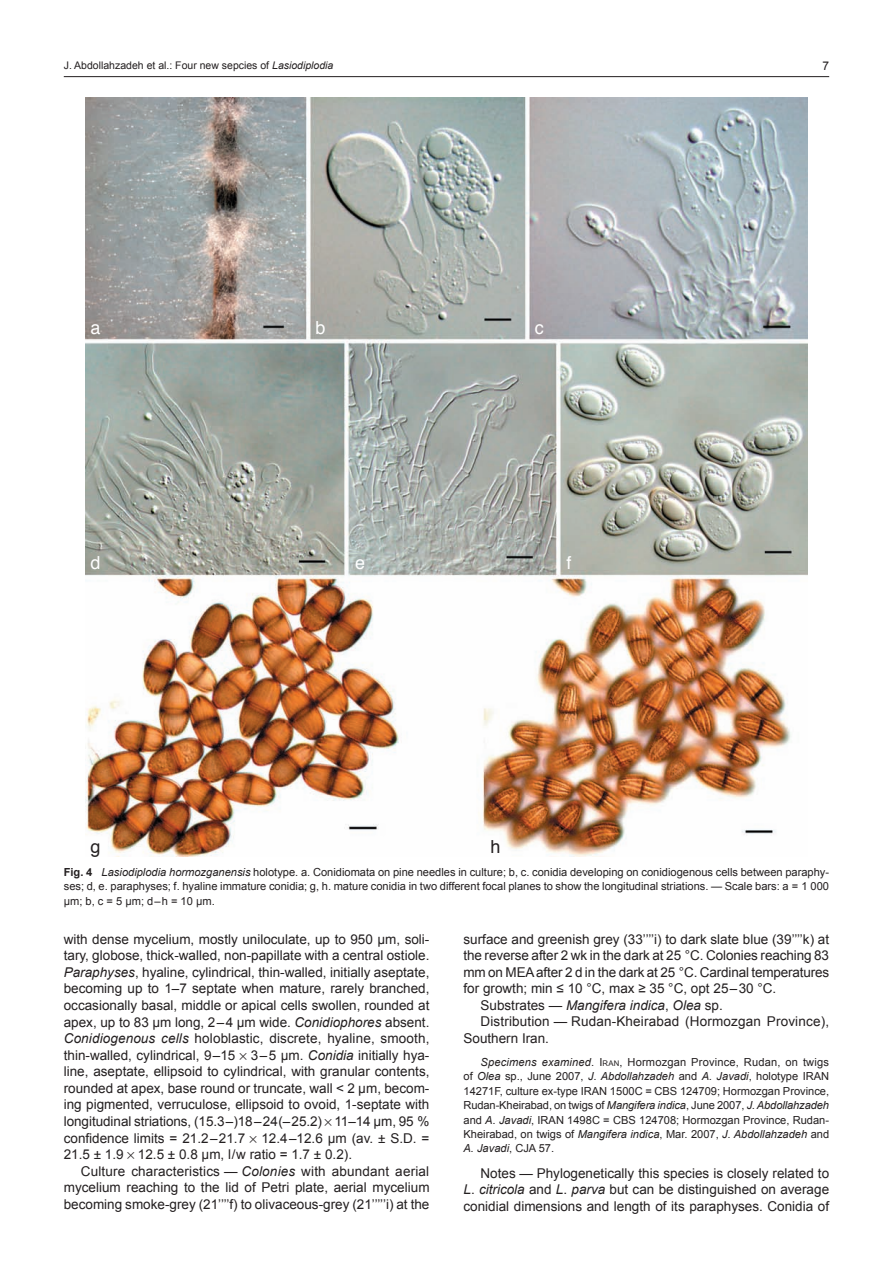
<style>
.page{position:relative;width:893px;height:1263px;background:#fff}
.page>*{position:absolute;margin:0;border:0;box-sizing:border-box;transform-origin:0 0}
.t1{font:18px "Helvetica";color:#fff}
.t2{font:18px "Helvetica";color:#231f20}
.t3{font:13.5px/16.6px "Arial";color:#231f20;text-align:justify}
.t4{font:italic 13.5px "Arial";color:#231f20}
.t5{font:11.1px/14.4px "Arial";color:#231f20;text-align:justify}
.t6{font:10.5px "Arial";color:#231f20}
.s1{font-style:italic}
.s2{font-weight:700}
.s3{font-style:normal}
.s4{font-size:7.8px}
</style>
<div class="page">
<hr style="left:64px;top:76px;width:765px;height:1px;background:#231f20">
<img style="left:85px;top:98px;width:723px;height:758px">
<p class="t6" style="left:64px;top:59px;width:271px">J. Abdollahzadeh et al.: Four new sepcies of <span class="s1">Lasiodiplodia</span></p>
<h1 class="t1" style="left:90px;top:312px;width:12px">a</h1>
<h1 class="t1" style="left:90px;top:548px;width:12px">d</h1>
<h1 class="t1" style="left:315px;top:312px;width:12px">b</h1>
<h1 class="t1" style="left:535px;top:312px;width:10px">c</h1>
<h1 class="t1" style="left:355px;top:548px;width:12px">e</h1>
<h1 class="t1" style="left:566px;top:548px;width:7px">f</h1>
<h1 class="t2" style="left:90px;top:831px;width:12px">g</h1>
<h1 class="t2" style="left:490px;top:831px;width:12px">h</h1>
<p class="t5" style="left:64px;top:865px;width:767px"><span class="s2">Fig. 4</span> <span class="s1">Lasiodiplodia hormozganensis</span> holotype. a. Conidiomata on pine needles in culture; b, c. conidia developing on conidiogenous cells between paraphy&shy;ses; d, e. paraphyses; f. hyaline immature conidia; g, h. mature conidia in two different focal planes to show the longitudinal striations. — Scale bars: a = 1 000 μm; b, c = 5 µm; d–h = 10 μm.</p>
<p class="t3" style="left:64px;top:930px;width:367px">with dense mycelium, mostly uniloculate, up to 950 μm, soli&shy;tary, globose, thick-walled, non-papillate with a central ostiole.<br><span class="s1">Paraphyses</span>, hyaline, cylindrical, thin-walled, initially aseptate, becoming up to 1–7 septate when mature, rarely branched, occasionally basal, middle or apical cells swollen, rounded at apex, up to 83 μm long, 2–4 μm wide. <span class="s1">Conidiophores</span> absent.<br><span class="s1">Conidiogenous cells</span> holoblastic, discrete, hyaline, smooth, thin-walled, cylindrical, 9–15 3–5 μm. <span class="s1">Conidia</span> initially hya&shy;line, aseptate, ellipsoid to cylindrical, with granular contents, rounded at apex, base round or truncate, wall &lt; 2 μm, becom&shy;ing pigmented, verruculose, ellipsoid to ovoid, 1-septate with longitudinal striations, (15.3–)18–24(–25.2) 11–14 μm, 95 % confidence limits = 21.2–21.7 12.4–12.6 μm (av. ± S.D. = 21.5 ± 1.9 12.5 ± 0.8 μm, l/w ratio = 1.7 ± 0.2).</p>
<p class="t3" style="left:64px;top:1163px;width:367px;text-indent:17px">Culture characteristics — <span class="s1">Colonies</span> with abundant aerial mycelium reaching to the lid of Petri plate, aerial mycelium becoming smoke-grey (21’’’’f) to olivaceous-grey (21’’’’’i) at the</p>
<p class="t3" style="left:463px;top:930px;width:367px">surface and greenish grey (33’’’’i) to dark slate blue (39’’’’k) at</p>
<p class="t3" style="left:463px;top:947px;width:367px">the reverse after 2 wk in the dark at 25 °C. Colonies reaching 83</p>
<p class="t3" style="left:463px;top:963px;width:367px">mm on MEA after 2 d in the dark at 25 °C. Cardinal temperatures</p>
<p class="t3" style="left:463px;top:980px;width:314px">for growth; min ≤ 10 °C, max ≥ 35 °C, opt 25–30 °C.</p>
<p class="t4" style="left:480px;top:997px;width:244px"><span class="s3">Substrates —</span> Mangifera indica<span class="s3">,</span> Olea <span class="s3">sp.</span></p>
<p class="t3" style="left:480px;top:1013px;width:350px">Distribution — Rudan-Kheirabad (Hormozgan Province),</p>
<p class="t3" style="left:463px;top:1029px;width:87px">Southern Iran.</p>
<p class="t5" style="left:463px;top:1055px;width:367px;text-indent:17px"><span class="s1">Specimens examined</span>. I<span class="s4">ran</span>, Hormozgan Province, Rudan, on twigs of <span class="s1">Olea</span> sp., June 2007, <span class="s1">J. Abdollahzadeh</span> and <span class="s1">A. Javadi</span>, holotype IRAN 14271F, culture ex-type IRAN 1500C = CBS 124709; Hormozgan Province, Rudan-Kheirabad, on twigs of <span class="s1">Mangifera indica</span>, June 2007, <span class="s1">J. Abdollahzadeh </span>and <span class="s1">A. Javadi</span>, IRAN 1498C = CBS 124708; Hormozgan Province, Rudan-Kheirabad, on twigs of <span class="s1">Mangifera indica</span>, Mar. 2007, <span class="s1">J. Abdollahzadeh</span> and <span class="s1">A. Javadi</span>, CJA 57.</p>
<p class="t3" style="left:463px;top:1165px;width:367px;text-indent:17px">Notes — Phylogenetically this species is closely related to <span class="s1">L</span>. <span class="s1">citricola</span> and <span class="s1">L</span>. <span class="s1">parva</span> but can be distinguished on average conidial dimensions and length of its paraphyses. Conidia of</p>
</div>
